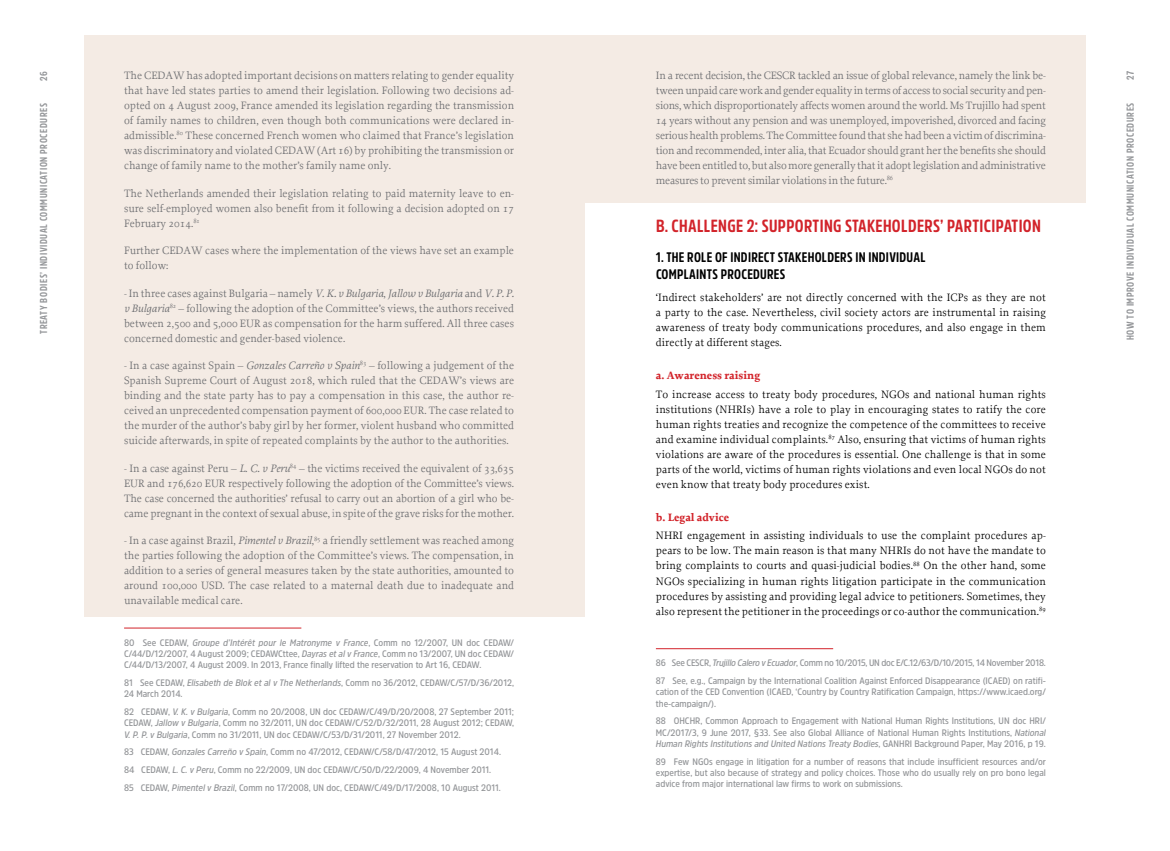
<style>
.page{position:relative;width:1170px;height:851px;background:#fff}
.page>*{position:absolute;margin:0;border:0;box-sizing:border-box;transform-origin:0 0}
.t1{font:700 17.5px "Amsi Pro Cond";letter-spacing:.02em;color:#d2232a}
.t2{font:700 13.75px/16.5px "Amsi Pro Cond";letter-spacing:.02em;color:#000}
.t3{font:11.25px/15px "Proforma";color:#6d6e71;text-align:justify}
.t4{font:11.25px/15px "Proforma";letter-spacing:.01em;color:#000;text-align:justify}
.t5{font:700 11.25px "Proforma";color:#d2232a}
.t6{font:700 10px "Amsi Pro Cond";letter-spacing:.06em;color:#939598}
.t7{font:600 9.38px/11.2px "Amsi Pro Narw";color:#939598}
.s1{font-style:italic}
.s2{color:#939598}
</style>
<div class="page">
<div style="left:84px;top:35px;width:501px;height:582px;background:#f4ebe4"></div>
<div style="left:585px;top:35px;width:500px;height:168px;background:#f4ebe4"></div>
<hr style="left:656px;top:648px;width:177px;height:1px;background:#d2232a">
<hr style="left:124px;top:627px;width:177px;height:1px;background:#d2232a">
<p class="t6" style="left:37px;top:80px;width:11px;rotate:-90deg">26</p>
<p class="t3" style="left:656px;top:68px;width:391px">In a recent decision, the CESCR tackled an issue of global relevance, namely the link be&shy;tween unpaid care work and gender equality in terms of access to social security and pen&shy;sions, which disproportionately affects women around the world. Ms Trujillo had spent 14 years without any pension and was unemployed, impoverished, divorced and facing serious health problems. The Committee found that she had been a victim of discrimina&shy;tion and recommended, inter alia, that Ecuador should grant her the benefits she should have been entitled to, but also more generally that it adopt legislation and administrative measures to prevent similar violations in the future.<sup>86</sup></p>
<h1 class="t1" style="left:656px;top:213px;width:386px">B. CHALLENGE 2 : SUPPORTING STAKEHOLDERS’ PARTICIPATION</h1>
<p class="t2" style="left:656px;top:249px;width:271px">1. THE ROLE OF INDIRECT STAKEHOLDERS IN INDIVIDUAL<br>COMPLAINTS PROCEDURES</p>
<p class="t4" style="left:656px;top:290px;width:391px">‘Indirect stakeholders’ are not directly concerned with the ICPs as they are not a party to the case. Nevertheless, civil society actors are instrumental in raising awareness of treaty body communications procedures, and also engage in them directly at different stages.</p>
<p class="t5" style="left:656px;top:368px;width:106px">a. Awareness raising</p>
<p class="t4" style="left:656px;top:386px;width:391px">To increase access to treaty body procedures, NGOs and national human rights institutions (NHRIs) have a role to play in encouraging states to ratify the core human rights treaties and recognize the competence of the committees to receive and examine individual complaints.<sup>87</sup> Also, ensuring that victims of human rights violations are aware of the procedures is essential. One challenge is that in some parts of the world, victims of human rights violations and even local NGOs do not even know that treaty body procedures exist.</p>
<p class="t5" style="left:656px;top:510px;width:75px">b. Legal advice</p>
<p class="t4" style="left:656px;top:528px;width:391px">NHRI engagement in assisting individuals to use the complaint procedures ap&shy;pears to be low. The main reason is that many NHRIs do not have the mandate to bring complaints to courts and quasi-judicial bodies.<sup>88</sup> On the other hand, some NGOs specializing in human rights litigation participate in the communication procedures by assisting and providing legal advice to petitioners. Sometimes, they also represent the petitioner in the proceedings or co-author the communication.<sup>89</sup></p>
<p class="t3" style="left:124px;top:68px;width:391px">The CEDAW has adopted important decisions on matters relating to gender equality that have led states parties to amend their legislation. Following two decisions ad&shy;opted on 4 August 2009, France amended its legislation regarding the transmission of family names to children, even though both communications were declared in&shy;admissible.<sup>80</sup> These concerned French women who claimed that France’s legislation was discriminatory and violated CEDAW (Art 16) by prohibiting the transmission or change of family name to the mother’s family name only.</p>
<p class="t3" style="left:124px;top:185px;width:391px">The Netherlands amended their legislation relating to paid maternity leave to en&shy;sure self-employed women also benefit from it following a decision adopted on 17<br>February 2014.<sup>81</sup></p>
<p class="t3" style="left:124px;top:243px;width:391px">Further CEDAW cases where the implementation of the views have set an example to follow:</p>
<p class="t3" style="left:124px;top:285px;width:391px">- In three cases against Bulgaria – namely <span class="s1">V. K. v Bulgaria</span>, <span class="s1">Jallow v Bulgaria</span> and <span class="s1">V. P. P. v Bulgaria</span><sup>82</sup> – following the adoption of the Committee’s views, the authors received between 2,500 and 5,000 EUR as compensation for the harm suffered. All three cases concerned domestic and gender-based violence.</p>
<p class="t3" style="left:124px;top:358px;width:391px">- In a case against Spain – <span class="s1">Gonzales Carreño v Spain</span><sup>83</sup> – following a judgement of the Spanish Supreme Court of August 2018, which ruled that the CEDAW’s views are binding and the state party has to pay a compensation in this case, the author re&shy;ceived an unprecedented compensation payment of 600,000 EUR. The case related to the murder of the author’s baby girl by her former, violent husband who committed suicide afterwards, in spite of repeated complaints by the author to the authorities.</p>
<p class="t3" style="left:124px;top:460px;width:391px">- In a case against Peru – <span class="s1">L. C. v Peru</span><sup>84</sup> – the victims received the equivalent of 33,635<br>EUR and 176,620 EUR respectively following the adoption of the Committee’s views.<br>The case concerned the authorities’ refusal to carry out an abortion of a girl who be&shy;came pregnant in the context of sexual abuse, <span class="s2">i</span>n spite of the grave risks for the mother.</p>
<p class="t3" style="left:124px;top:533px;width:391px">- In a case against Brazil, <span class="s1">Pimentel v Brazil</span>,<sup>85</sup> a friendly settlement was reached among the parties following the adoption of the Committee’s views. The compensation, in addition to a series of general measures taken by the state authorities, amounted to around 100,000 USD. The case related to a maternal death due to inadequate and unavailable medical care.</p>
<p class="t7" style="left:124px;top:636px;width:391px;text-align:justify">80 See CEDAW, <span class="s1">Groupe d’Intérêt pour le Matronyme v France</span>, Comm no 12/2007, UN doc CEDAW/ C/44/D/12/2007, 4 August 2009; CEDAWCttee, <span class="s1">Dayras et al v France</span>, Comm no 13/2007, UN doc CEDAW/ C/44/D/13/2007, 4 August 2009. In 2013, France finally lifted the reservation to Art 16, CEDAW.</p>
<p class="t7" style="left:124px;top:676px;width:391px">81 See CEDAW, <span class="s1">Elisabeth de Blok et al v The Netherlands</span>, Comm no 36/2012, CEDAW/C/57/D/36/2012,<br>24 March 2014.</p>
<p class="t7" style="left:124px;top:705px;width:391px;text-align:justify">82 CEDAW, <span class="s1">V. K. v Bulgaria</span>, Comm no 20/2008, UN doc CEDAW/C/49/D/20/2008, 27 September 2011; CEDAW, <span class="s1">Jallow v Bulgaria</span>, Comm no 32/2011, UN doc CEDAW/C/52/D/32/2011, 28 August 2012; CEDAW, <span class="s1">V. P. P. v Bulgaria</span>, Comm no 31/2011, UN doc CEDAW/C/53/D/31/2011, 27 November 2012.</p>
<p class="t7" style="left:124px;top:742px;width:378px;line-height:17.8px">83 CEDAW, <span class="s1">Gonzales Carreño v Spain</span>, Comm no 47/2012, CEDAW/C/58/D/47/2012, 15 August 2014.<br>84 CEDAW, <span class="s1">L. C. v Peru</span>, Comm no 22/2009, UN doc CEDAW/C/50/D/22/2009, 4 November 2011.<br>85 CEDAW, <span class="s1">Pimentel v Brazil</span>, Comm no 17/2008, UN doc, CEDAW/C/49/D/17/2008, 10 August 2011.</p>
<p class="t6" style="left:37px;top:334px;width:232px;rotate:-90deg">TREATY BODIES’ INDIVIDUAL COMMUNICATION PROCEDURES</p>
<p class="t7" style="left:656px;top:654px;width:391px;line-height:17.8px">86 See CESCR, <span class="s1">Trujillo Calero v Ecuador</span>, Comm no 10/2015, UN doc E/C.12/63/D/10/2015, 14 November 2018.<br>87 See, e.g., Campaign by the International Coalition Against Enforced Disappearance (ICAED) on ratifi-</p>
<p class="t7" style="left:656px;top:686px;width:391px">cation of the CED Convention (ICAED, ‘Country by Country Ratification Campaign, https://www.icaed.org/ the-campaign/).</p>
<p class="t7" style="left:656px;top:715px;width:391px;text-align:justify">88 OHCHR, Common Approach to Engagement with National Human Rights Institutions, UN doc HRI/ MC/2017/3, 9 June 2017, §33. See also Global Alliance of National Human Rights Institutions, <span class="s1">National Human Rights Institutions and United Nations Treaty Bodies</span>, GANHRI Background Paper, May 2016, p 19.</p>
<p class="t7" style="left:656px;top:755px;width:391px;text-align:justify">89 Few NGOs engage in litigation for a number of reasons that include insufficient resources and/or expertise, but also because of strategy and policy choices. Those who do usually rely on pro bono legal advice from major international law firms to work on submissions.</p>
<p class="t6" style="left:1123px;top:80px;width:11px;rotate:-90deg">27</p>
<p class="t6" style="left:1123px;top:340px;width:239px;rotate:-90deg">HOW TO IMPROVE INDIVIDUAL COMMUNICATION PROCEDURES</p>
</div>
